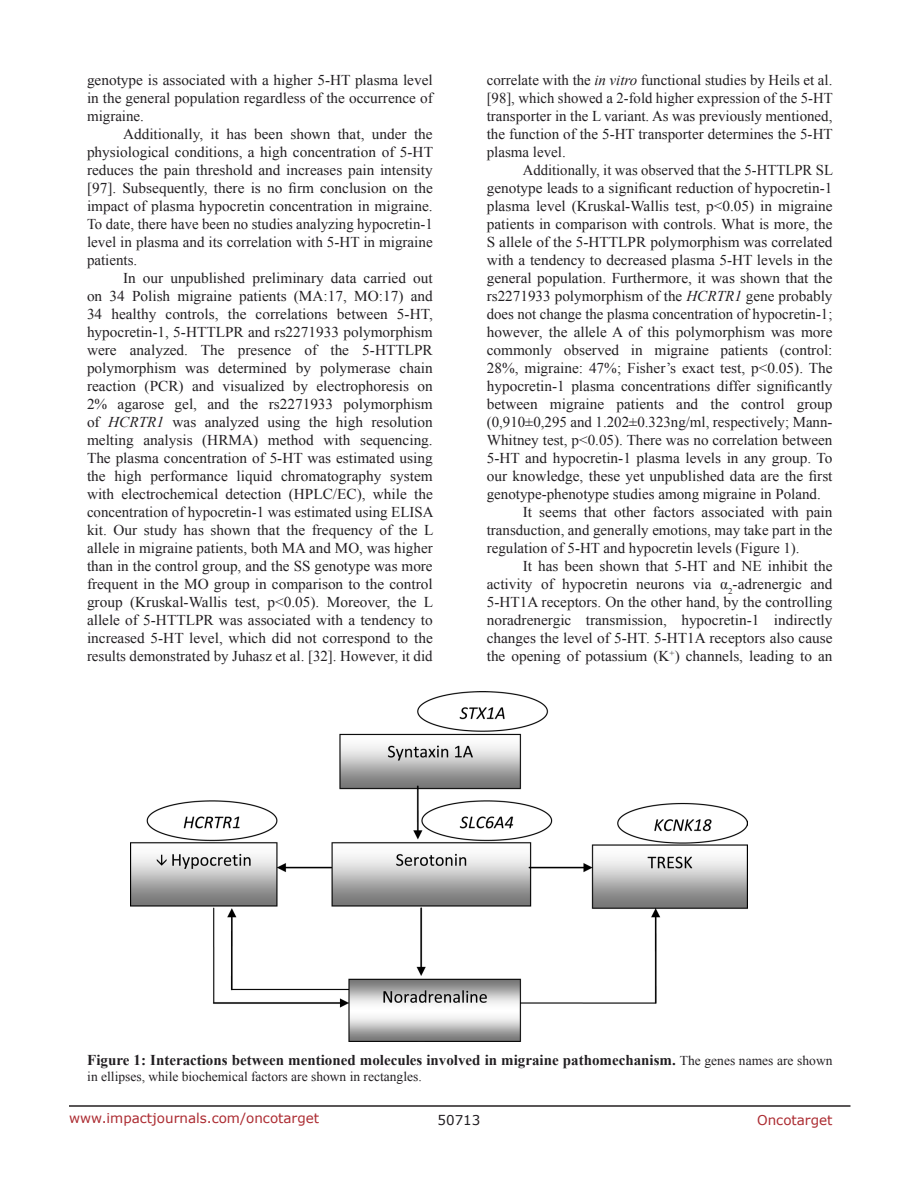
<style>
.page{position:relative;width:918px;height:1188px;background:#fff}
.page>*{position:absolute;margin:0;border:0;box-sizing:border-box;transform-origin:0 0}
.BodyText{font:15px/18px "Times New Roman";color:#221f22;text-align:justify}
.FigureText{font:700 15px "Times New Roman";color:#221f22}
.FigureText-2{font:13.5px "Times New Roman";color:#221f22}
.t1{font:13.5px "Verdana";color:#ac2b31}
.t2{font:13.5px "Verdana";color:#221f22}
.s1{font-style:italic}
.s2{font-weight:400;font-size:13.5px}
</style>
<div class="page">
<hr style="left:69px;top:1105px;width:781px;height:2px;background:#231f20">
<img style="left:130px;top:692px;width:617px;height:349px">
<p class="BodyText" style="left:87px;top:71px;width:347px">genotype is associated with a higher 5-HT plasma level in the general population regardless of the occurrence of migraine.</p>
<p class="BodyText" style="left:87px;top:125px;width:348px;text-indent:36px">Additionally, it has been shown that, under the physiological conditions, a high concentration of 5-HT reduces the pain threshold and increases pain intensity [97]. Subsequently, there is no firm conclusion on the impact of plasma hypocretin concentration in migraine.<br>To date, there have been no studies analyzing hypocretin-1 level in plasma and its correlation with 5-HT in migraine patients.</p>
<p class="BodyText" style="left:87px;top:269px;width:348px;text-indent:36px">In our unpublished preliminary data carried out on 34 Polish migraine patients (MA:17, MO:17) and 34 healthy controls, the correlations between 5-HT, hypocretin-1, 5-HTTLPR and rs2271933 polymorphism were analyzed. The presence of the 5-HTTLPR polymorphism was determined by polymerase chain reaction (PCR) and visualized by electrophoresis on 2% agarose gel, and the rs2271933 polymorphism of <span class="s1">HCRTR1</span> was analyzed using the high resolution melting analysis (HRMA) method with sequencing.<br>The plasma concentration of 5-HT was estimated using the high performance liquid chromatography system with electrochemical detection (HPLC/EC), while the concentration of hypocretin-1 was estimated using ELISA kit. Our study has shown that the frequency of the L allele in migraine patients, both MA and MO, was higher than in the control group, and the SS genotype was more frequent in the MO group in comparison to the control group (Kruskal-Wallis test, p&lt;0.05). Moreover, the L allele of 5-HTTLPR was associated with a tendency to increased 5-HT level, which did not correspond to the results demonstrated by Juhasz et al. [32]. However, it did</p>
<p class="BodyText" style="left:487px;top:71px;width:348px">correlate with the <span class="s1">in vitro</span> functional studies by Heils et al. [98], which showed a 2-fold higher expression of the 5-HT transporter in the L variant. As was previously mentioned, the function of the 5-HT transporter determines the 5-HT plasma level.</p>
<p class="BodyText" style="left:487px;top:161px;width:348px;text-indent:36px">Additionally, it was observed that the 5-HTTLPR SL genotype leads to a significant reduction of hypocretin-1 plasma level (Kruskal-Wallis test, p&lt;0.05) in migraine patients in comparison with controls. What is more, the S allele of the 5-HTTLPR polymorphism was correlated with a tendency to decreased plasma 5-HT levels in the general population. Furthermore, it was shown that the rs2271933 polymorphism of the <span class="s1">HCRTR1</span> gene probably does not change the plasma concentration of hypocretin-1; however, the allele A of this polymorphism was more commonly observed in migraine patients (control:<br>28%, migraine: 47%; Fisher’s exact test, p&lt;0.05). The hypocretin-1 plasma concentrations differ significantly between migraine patients and the control group (0,910±0,295 and 1.202±0.323ng/ml, respectively; Mann-Whitney test, p&lt;0.05). There was no correlation between 5-HT and hypocretin-1 plasma levels in any group. To our knowledge, these yet unpublished data are the first genotype-phenotype studies among migraine in Poland.</p>
<p class="BodyText" style="left:487px;top:503px;width:347px;text-indent:36px">It seems that other factors associated with pain transduction, and generally emotions, may take part in the regulation of 5-HT and hypocretin levels (Figure 1).</p>
<p class="BodyText" style="left:487px;top:557px;width:347px;text-indent:36px">It has been shown that 5-HT and NE inhibit the activity of hypocretin neurons via α<sub>2</sub>-adrenergic and 5-HT1A receptors. On the other hand, by the controlling noradrenergic transmission, hypocretin-1 indirectly changes the level of 5-HT. 5-HT1A receptors also cause the opening of potassium (K<sup>+</sup>) channels, leading to an</p>
<p class="FigureText" style="left:87px;top:1050px;width:747px">Figure 1: Interactions between mentioned molecules involved in migraine pathomechanism. <span class="s2">The genes names are shown</span></p>
<p class="FigureText-2" style="left:87px;top:1068px;width:336px">in ellipses, while biochemical factors are shown in rectangles.</p>
<p class="t1" style="left:69px;top:1109px;width:252px">www.impactjournals.com/oncotarget</p>
<p class="t2" style="left:438px;top:1111px;width:44px">50713</p>
<p class="t1" style="left:757px;top:1111px;width:77px">Oncotarget</p>
</div>
